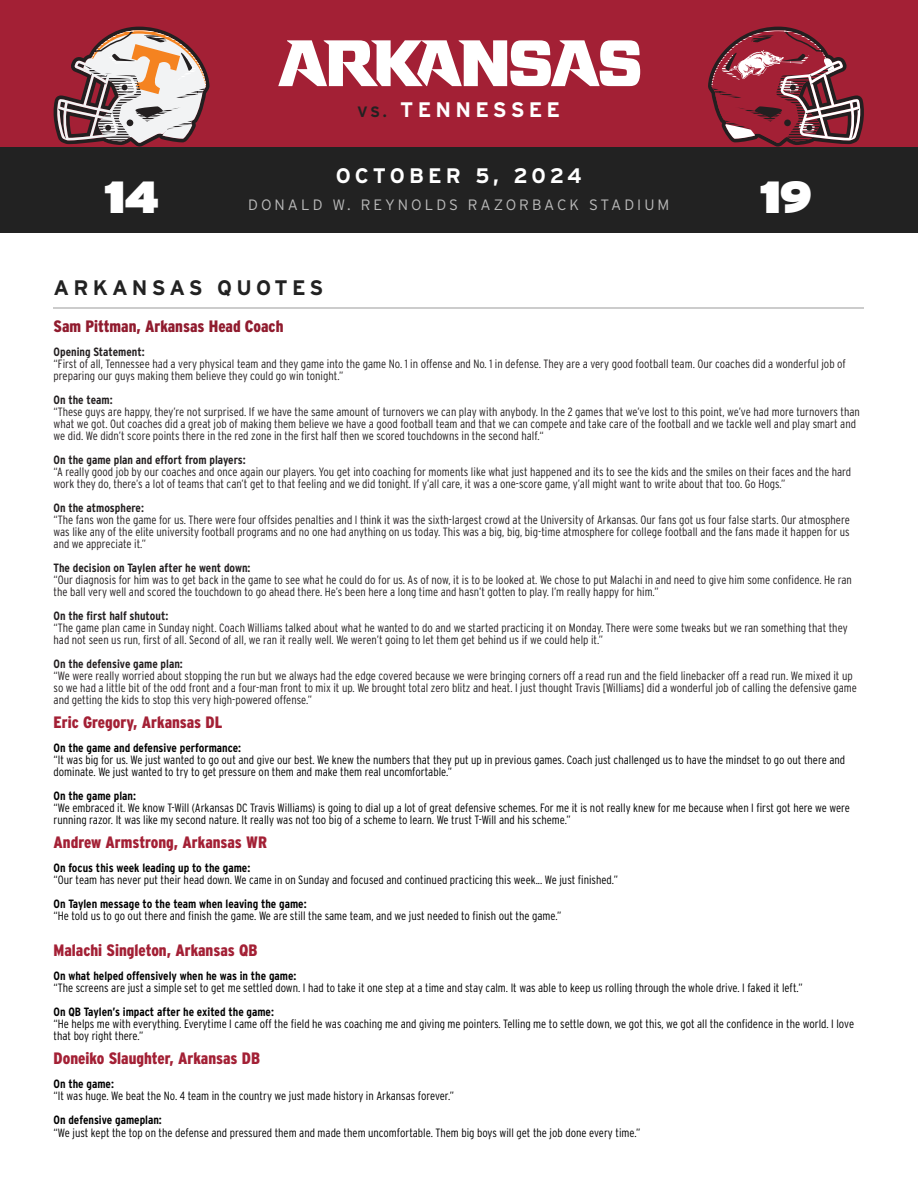
<style>
.page{position:relative;width:918px;height:1188px;background:#fff}
.page>*{position:absolute;margin:0;border:0;box-sizing:border-box;transform-origin:0 0}
.t1{font:900 45px "Interstate";color:#fff}
.t2{font:700 21px "Interstate";letter-spacing:.2em;color:#fff}
.t3{font:700 21px "Interstate";letter-spacing:.2em;color:#222}
.Team_Header___Coach-Player_Name{font:900 16.5px "Interstate Condensed";color:#a32035}
.Team_Header___Coach-Player_Name-2{font:900 16.5px "Interstate Condensed";color:#901b2e}
.t4{font:300 15px "Interstate";letter-spacing:.2em;color:#bbb}
.Quotes{font:300 12px/12px "Interstate Condensed";color:#231f20}
.Quotes-2{font:300 12px/12px "Interstate Condensed";color:#000}
.Quuote_Bold{font:300 12px "Interstate Condensed";color:#000}
.Quuote_Bold-2{font:700 12px "Interstate Condensed";color:#000}
.Quotes-3{font:700 12px "Interstate Condensed";color:#231f20}
.Quuote_Bold-3{font:700 12px "Interstate Condensed";color:#231f20}
.Quotes-4{font:700 12px "Interstate Condensed";color:#000}
.s1{font-size:15px;color:#222}
</style>
<div class="page">
<div style="left:0;top:146px;width:918px;height:87px;background:#222"></div>
<div style="left:0;top:0;width:918px;height:146px;background:#a32035"></div>
<svg style="left:708px;top:27px;width:156px;height:120px"></svg>
<svg style="left:54px;top:27px;width:155px;height:120px"></svg>
<svg style="left:278px;top:40px;width:362px;height:46px"></svg>
<hr style="left:54px;top:307px;width:810px;height:1px;background:#ccc">
<p class="t1" style="left:105px;top:169px;width:55px">14</p>
<p class="t2" style="left:357px;top:98px;width:205px"><span class="s1">VS.</span> TENNESSEE</p>
<p class="t2" style="left:336px;top:164px;width:248px">OCTOBER 5, 2024</p>
<p class="t4" style="left:248px;top:196px;width:423px">DONALD W. REYNOLDS RAZORBACK STADIUM</p>
<p class="t1" style="left:760px;top:169px;width:53px">19</p>
<p class="t3" style="left:54px;top:276px;width:271px">ARKANSAS QUOTES</p>
<p class="Team_Header___Coach-Player_Name-2" style="left:54px;top:317px;width:231px">Sam Pittman, Arkansas Head Coach</p>
<p class="Quotes-3" style="left:54px;top:345px;width:93px">Opening Statement:</p>
<p class="Quotes" style="left:54px;top:357px;width:794px">“First of all, Tennessee had a very physical team and they game into the game No. 1 in offense and No. 1 in defense. They are a very good football team. Our coaches did a wonderful job of preparing our guys making them believe they could go win tonight.”</p>
<p class="Quotes-3" style="left:54px;top:393px;width:61px">On the team:</p>
<p class="Quotes" style="left:54px;top:405px;width:808px">“These guys are happy, they’re not surprised. If we have the same amount of turnovers we can play with anybody. In the 2 games that we’ve lost to this point, we’ve had more turnovers than what we got. Out coaches did a great job of making them believe we have a good football team and that we can compete and take care of the football and we tackle well and play smart and we did. We didn’t score points there in the red zone in the first half then we scored touchdowns in the second half.“</p>
<p class="Quotes-3" style="left:54px;top:453px;width:194px">On the game plan and effort from players:</p>
<p class="Quotes" style="left:54px;top:465px;width:799px">“A really good job by our coaches and once again our players. You get into coaching for moments like what just happened and its to see the kids and the smiles on their faces and the hard work they do, there’s a lot of teams that can’t get to that feeling and we did tonight. If y’all care, it was a one-score game, y’all might want to write about that too. Go Hogs.”</p>
<p class="Quotes-3" style="left:54px;top:501px;width:92px">On the atmosphere:</p>
<p class="Quotes" style="left:54px;top:513px;width:798px;text-align:justify">“The fans won the game for us. There were four offsides penalties and I think it was the sixth-largest crowd at the University of Arkansas. Our fans got us four false starts. Our atmosphere was like any of the elite university football programs and no one had anything on us today. This was a big, big, big-time atmosphere for college football and the fans made it happen for us and we appreciate it.”</p>
<p class="Quuote_Bold-3" style="left:54px;top:561px;width:198px">The decision on Taylen after he went down:</p>
<p class="Quotes" style="left:54px;top:573px;width:800px">“Our diagnosis for him was to get back in the game to see what he could do for us. As of now, it is to be looked at. We chose to put Malachi in and need to give him some confidence. He ran the ball very well and scored the touchdown to go ahead there. He’s been here a long time and hasn’t gotten to play. I’m really happy for him.”</p>
<p class="Quuote_Bold-3" style="left:54px;top:609px;width:116px">On the first half shutout:</p>
<p class="Quotes" style="left:54px;top:621px;width:796px">“The game plan came in Sunday night. Coach Williams talked about what he wanted to do and we started practicing it on Monday. There were some tweaks but we ran something that they had not seen us run, first of all. Second of all, we ran it really well. We weren’t going to let them get behind us if we could help it.”</p>
<p class="Quotes-3" style="left:54px;top:657px;width:131px">On the defensive game plan:</p>
<p class="Quotes" style="left:54px;top:669px;width:805px">“We were really worried about stopping the run but we always had the edge covered because we were bringing corners off a read run and the field linebacker off a read run. We mixed it up so we had a little bit of the odd front and a four-man front to mix it up. We brought total zero blitz and heat. I just thought Travis [Williams] did a wonderful job of calling the defensive game and getting the kids to stop this very high-powered offense.”</p>
<p class="Team_Header___Coach-Player_Name" style="left:54px;top:713px;width:170px">Eric Gregory, Arkansas DL</p>
<p class="Quuote_Bold-2" style="left:54px;top:741px;width:189px">On the game and defensive performance:</p>
<p class="Quotes-2" style="left:54px;top:753px;width:793px">“It was big for us. We just wanted to go out and give our best. We knew the numbers that they put up in previous games. Coach just challenged us to have the mindset to go out there and dominate. We just wanted to try to get pressure on them and make them real uncomfortable.”</p>
<p class="Quuote_Bold-2" style="left:54px;top:789px;width:84px">On the game plan:</p>
<p class="Quotes-2" style="left:54px;top:801px;width:798px">“We embraced it. We know T-Will (Arkansas DC Travis Williams) is going to dial up a lot of great defensive schemes. For me it is not really knew for me because when I first got here we were running razor. It was like my second nature. It really was not too big of a scheme to learn. We trust T-Will and his scheme.”</p>
<p class="Team_Header___Coach-Player_Name" style="left:54px;top:833px;width:215px">Andrew Armstrong, Arkansas WR</p>
<p class="Quuote_Bold-2" style="left:54px;top:861px;width:198px">On focus this week leading up to the game:</p>
<p class="Quotes-2" style="left:54px;top:873px;width:566px">“Our team has never put their head down. We came in on Sunday and focused and continued practicing this week... We just finished.”</p>
<p class="Quotes-4" style="left:54px;top:897px;width:255px">On Taylen message to the team when leaving the game:</p>
<p class="Quotes-2" style="left:54px;top:909px;width:509px">“He told us to go out there and finish the game. We are still the same team, and we just needed to finish out the game.”</p>
<p class="Team_Header___Coach-Player_Name" style="left:54px;top:941px;width:205px">Malachi Singleton, Arkansas QB</p>
<p class="Quuote_Bold-2" style="left:54px;top:969px;width:245px">On what helped offensively when he was in the game:</p>
<p class="Quuote_Bold" style="left:54px;top:981px;width:751px">“The screens are just a simple set to get me settled down. I had to take it one step at a time and stay calm. It was able to keep us rolling through the whole drive. I faked it left.”</p>
<p class="Quuote_Bold-2" style="left:54px;top:1005px;width:222px">On QB Taylen’s impact after he exited the game:</p>
<p class="Quotes-2" style="left:54px;top:1017px;width:802px">“He helps me with everything. Everytime I came off the field he was coaching me and giving me pointers. Telling me to settle down, we got this, we got all the confidence in the world. I love that boy right there.”</p>
<p class="Team_Header___Coach-Player_Name" style="left:54px;top:1049px;width:208px">Doneiko Slaughter, Arkansas DB</p>
<p class="Quuote_Bold-2" style="left:54px;top:1077px;width:62px">On the game:</p>
<p class="Quuote_Bold" style="left:54px;top:1089px;width:402px">“It was huge. We beat the No. 4 team in the country we just made history in Arkansas forever.”</p>
<p class="Quuote_Bold-2" style="left:54px;top:1113px;width:110px">On defensive gameplan:</p>
<p class="Quotes-2" style="left:54px;top:1126px;width:588px">“We just kept the top on the defense and pressured them and made them uncomfortable. Them big boys will get the job done every time.”</p>
</div>
